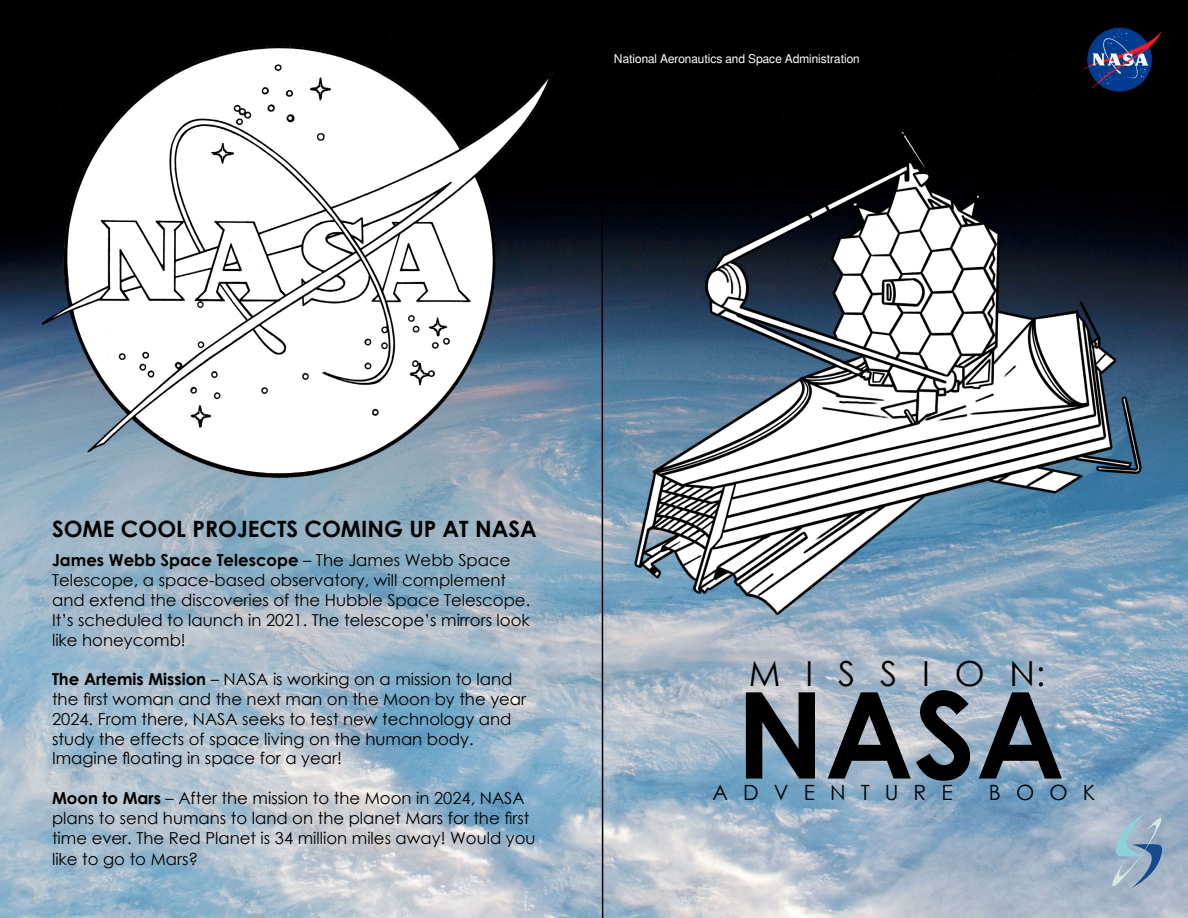
<style>
.page{position:relative;width:1188px;height:918px;background:#fff}
.page>*{position:absolute;margin:0;border:0;box-sizing:border-box;transform-origin:0 0}
.t1{font:700 120px "Century Gothic";color:#000}
.t2{font:34.5px "Century Gothic";letter-spacing:.72em;color:#000}
.t3{font:700 22.5px "Century Gothic";color:#000}
.t4{font:21px "Century Gothic";letter-spacing:.72em;color:#000}
.t5{font:16.5px/19.8px "Century Gothic";color:#000}
.t6{font:12px "Free Sans";color:#fff}
.s1{font-weight:700}
</style>
<div class="page">
<img style="left:0;top:0;width:1188px;height:918px">
<img style="left:1084px;top:27px;width:77px;height:65px">
<img style="left:33px;top:27px;width:522px;height:482px">
<svg style="left:601px;top:0;width:3px;height:918px;background:#2f3940"></svg>
<svg style="left:1111px;top:813px;width:53px;height:75px;background:#94aec3"></svg>
<img style="left:613px;top:132px;width:548px;height:501px">
<p class="t6" style="left:614px;top:52px;width:247px">National Aeronautics and Space Administration</p>
<h3 class="t3" style="left:52px;top:512px;width:486px">SOME COOL PROJECTS COMING UP AT NASA</h3>
<p class="t5" style="left:52px;top:550px;width:480px"><span class="s1">James Webb Space Telescope</span> – The James Webb Space Telescope, a space-based observatory, will complement and extend the discoveries of the Hubble Space Telescope.<br>It’s scheduled to launch in 2021. The telescope’s mirrors look like honeycomb!</p>
<p class="t5" style="left:52px;top:669px;width:476px"><span class="s1">The Artemis Mission</span> – NASA is working on a mission to land the first woman and the next man on the Moon by the year 2024. From there, NASA seeks to test new technology and study the effects of space living on the human body.<br>Imagine floating in space for a year!</p>
<p class="t5" style="left:52px;top:788px;width:485px"><span class="s1">Moon to Mars</span> – After the mission to the Moon in 2024, NASA plans to send humans to land on the planet Mars for the first time ever. The Red Planet is 34 million miles away! Would you</p>
<p class="t5" style="left:52px;top:849px;width:148px">like to go to Mars?</p>
<h2 class="t2" style="left:749px;top:649px;width:298px">MISSION:</h2>
<h1 class="t1" style="left:736px;top:644px;width:330px">NASA</h1>
<p class="t4" style="left:712px;top:778px;width:242px">ADVENTURE</p>
<p class="t4" style="left:989px;top:778px;width:108px">BOOK</p>
</div>
